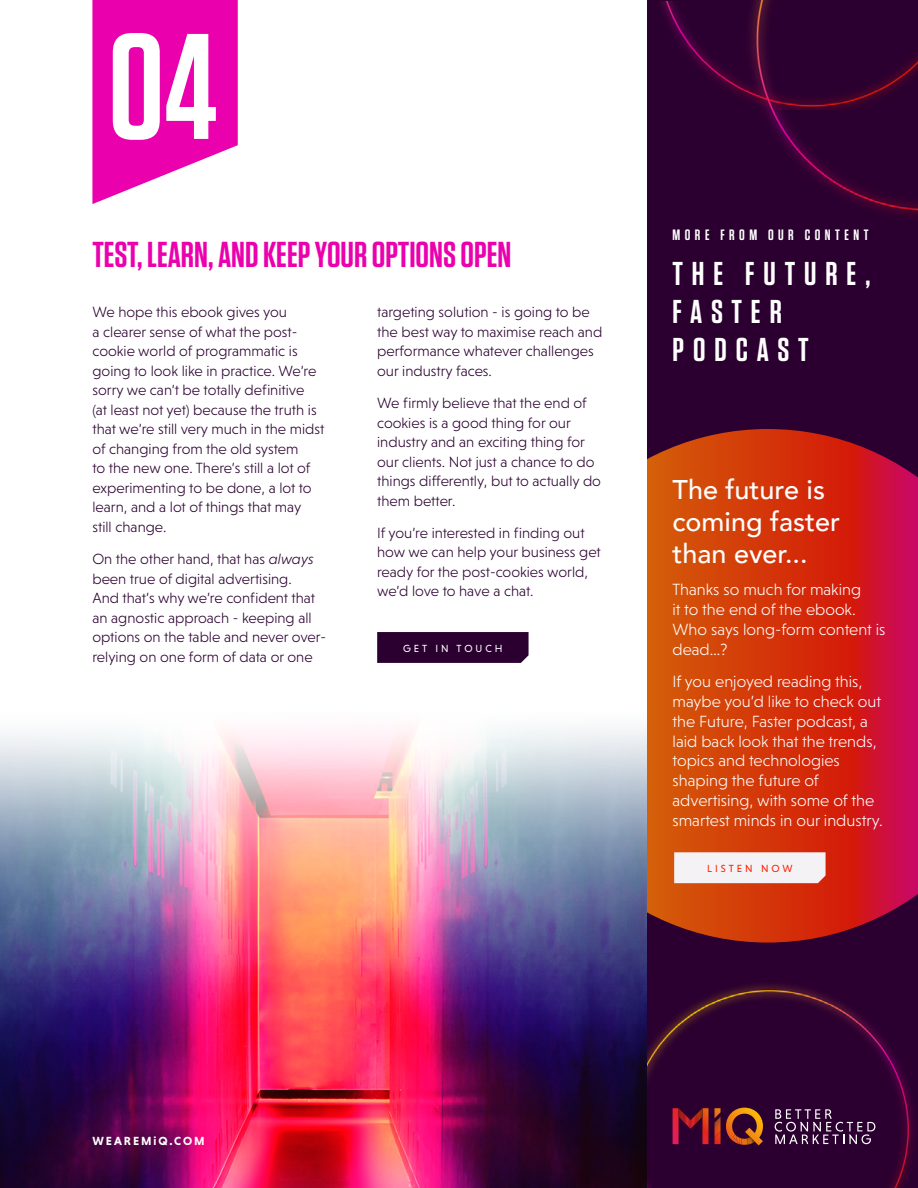
<style>
.page{position:relative;width:918px;height:1188px;background:#fff}
.page>*{position:absolute;margin:0;border:0;box-sizing:border-box;transform-origin:0 0}
.t1{font:600 150px "Tungsten";color:#fff}
.t2{font:600 36px "Tungsten";color:#ea00ad}
.t3{font:600 33px/38.2px "Tungsten";letter-spacing:.27em;color:#fff}
.t4{font:500 27px/31.8px "Avenir";color:#fff}
.t5{font:300 16.5px/19.8px "Niveau Grotesk";color:#fff}
.t6{font:300 15px/19.5px "Niveau Grotesk";color:#2b0030}
.t7{font:600 15px "Tungsten";letter-spacing:.3em;color:#fff}
.t8{font:700 12px "Niveau Grotesk";letter-spacing:.165em;color:#fff}
.t9{font:700 10.5px "Niveau Grotesk";letter-spacing:.165em;color:#fff}
.t10{font:10.5px "Niveau Grotesk";letter-spacing:.28em;color:#fff}
.t11{font:10.5px "Niveau Grotesk";letter-spacing:.28em;color:#ff2000}
.s1{font-style:italic}
</style>
<div class="page">
<img style="left:0;top:1000px;width:647px;height:188px">
<img style="left:0;top:729px;width:647px;height:271px">
<div style="left:647px;top:0;width:271px;height:1188px;background:#2b0030"></div>
<img style="left:647px;top:985px;width:267px;height:203px">
<svg style="left:647px;top:429px;width:271px;height:514px;background:#c92e16"></svg>
<svg style="left:92px;top:0;width:146px;height:204px;background:#ed25b9"></svg>
<img style="left:755px;top:0;width:163px;height:216px">
<img style="left:660px;top:1px;width:258px;height:108px">
<svg style="left:775px;top:1109px;width:100px;height:35px"></svg>
<svg style="left:673px;top:1108px;width:90px;height:37px"></svg>
<div style="left:674px;top:852px;width:152px;height:31px;background:#f4f2f5"></div>
<svg style="left:377px;top:632px;width:152px;height:31px;background:#2d0332"></svg>
<h1 class="t1" style="left:108px;top:8px;width:110px">04</h1>
<h2 class="t2" style="left:92px;top:235px;width:420px">TEST, LEARN, AND KEEP YOUR OPTIONS OPEN</h2>
<p class="t6" style="left:92px;top:303px;width:233px">We hope this ebook gives you<br>a clearer sense of what the post&shy;cookie world of programmatic is going to look like in practice. We’re sorry we can’t be totally definitive<br>(at least not yet) because the truth is that we’re still very much in the midst of changing from the old system<br>to the new one. There’s still a lot of experimenting to be done, a lot to learn, and a lot of things that may still change.</p>
<p class="t6" style="left:92px;top:549px;width:235px">On the other hand, that has <span class="s1">always </span>been true of digital advertising.<br>And that’s why we’re confident that an agnostic approach - keeping all options on the table and never over&shy;relying on one form of data or one</p>
<p class="t6" style="left:377px;top:303px;width:227px">targeting solution - is going to be the best way to maximise reach and performance whatever challenges our industry faces.</p>
<p class="t6" style="left:377px;top:393px;width:225px">We firmly believe that the end of cookies is a good thing for our industry and an exciting thing for our clients. Not just a chance to do things differently, but to actually do them better.</p>
<p class="t6" style="left:377px;top:523px;width:225px">If you’re interested in finding out how we can help your business get ready for the post-cookies world, we’d love to have a chat.</p>
<p class="t10" style="left:403px;top:642px;width:101px">GET IN TOUCH</p>
<p class="t7" style="left:673px;top:227px;width:197px">MORE FROM OUR CONTENT</p>
<h3 class="t3" style="left:673px;top:255px;width:199px">THE FUTURE,<br>FASTER<br>PODCAST</h3>
<h3 class="t4" style="left:673px;top:472px;width:169px">The future is coming faster than ever...</h3>
<p class="t5" style="left:673px;top:580px;width:214px">Thanks so much for making<br>it to the end of the ebook.<br>Who says long-form content is dead…?</p>
<p class="t5" style="left:673px;top:672px;width:212px">If you enjoyed reading this, maybe you’d like to check out the Future, Faster podcast, a laid back look that the trends, topics and technologies shaping the future of advertising, with some of the smartest minds in our industry.</p>
<p class="t11" style="left:707px;top:862px;width:87px">LISTEN NOW</p>
<p class="t9" style="left:54px;top:1132px;width:100px">WEAREMiQ.COM</p>
<p class="t8" style="left:93px;top:1134px;width:114px">WEAREMiQ.COM</p>
</div>
